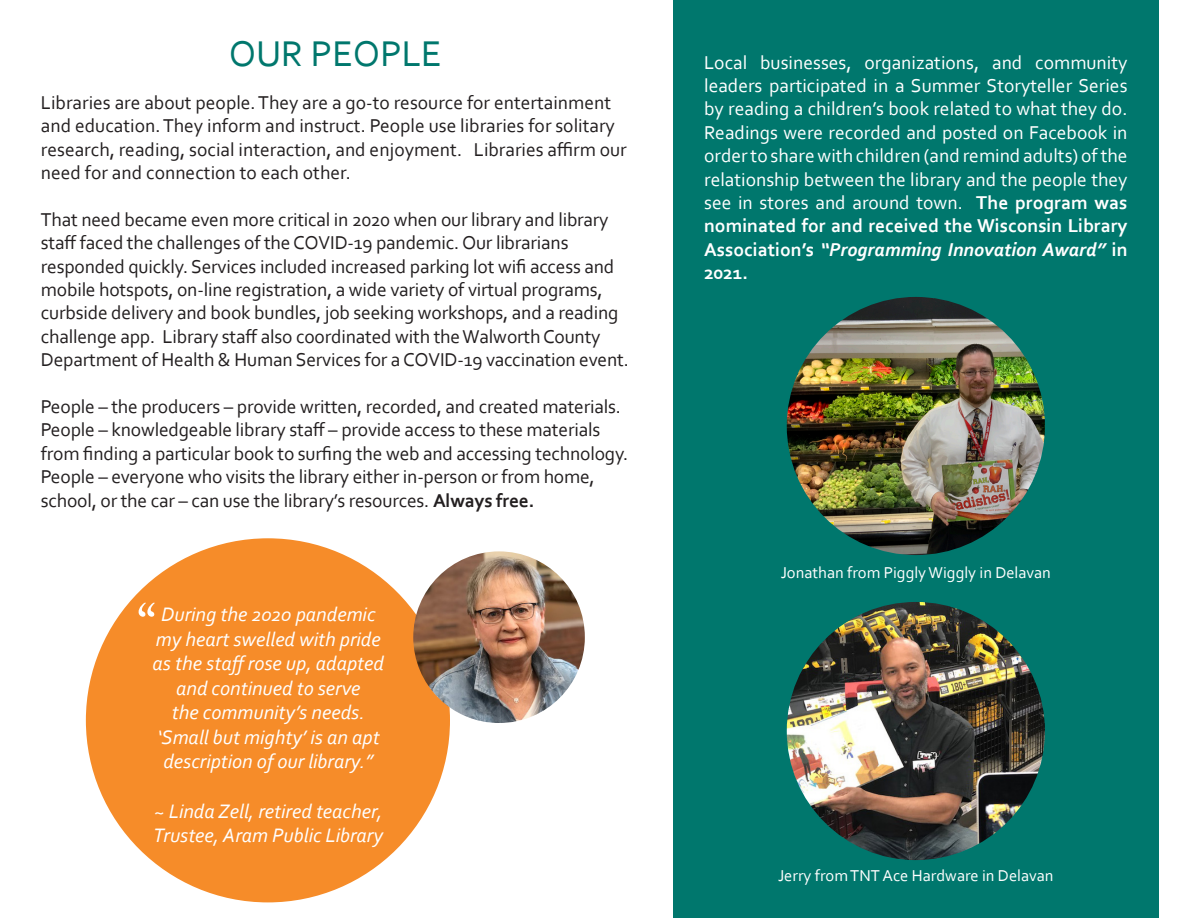
<style>
.page{position:relative;width:1188px;height:918px;background:#fff}
.page>*{position:absolute;margin:0;border:0;box-sizing:border-box;transform-origin:0 0}
.t1{font:53.7px "Adobe Caslon Pro";color:#fff}
.t2{font:37.5px "Corbel";color:#00776d}
.t3{font:italic 20.4px/24.6px "Corbel";color:#fff;text-align:center}
.t4{font:19.5px/23.4px "Corbel";letter-spacing:-.01em;color:#231f20}
.t5{font:19.5px/23.4px "Corbel";color:#fff;text-align:justify}
.t6{font:16.5px "Corbel";color:#fff}
.s1{font-weight:700}
.s2{font-weight:700;font-style:italic}
</style>
<div class="page">
<div style="left:673px;top:0;width:486px;height:918px;background:#00776d"></div>
<div style="left:86px;top:538px;width:364px;height:364px;background:#f68c29;border-radius:50%"></div>
<img style="left:413px;top:551px;width:172px;height:172px;border-radius:86px">
<img style="left:787px;top:297px;width:258px;height:258px;border-radius:129px">
<img style="left:787px;top:602px;width:258px;height:258px;border-radius:129px">
<p class="t2" style="left:229px;top:30px;width:215px">OUR PEOPLE</p>
<p class="t4" style="left:41px;top:90px;width:587px">Libraries are about people. They are a go-to resource for entertainment and education. They inform and instruct. People use libraries for solitary research, reading, social interaction, and enjoyment. Libraries affirm our need for and connection to each other.</p>
<p class="t4" style="left:41px;top:207px;width:589px">That need became even more critical in 2020 when our library and library staff faced the challenges of the COVID-19 pandemic. Our librarians responded quickly. Services included increased parking lot wifi access and mobile hotspots, on-line registration, a wide variety of virtual programs, curbside delivery and book bundles, job seeking workshops, and a reading challenge app. Library staff also coordinated with the Walworth County Department of Health &amp; Human Services for a COVID-19 vaccination event.</p>
<p class="t4" style="left:41px;top:394px;width:589px">People – the producers – provide written, recorded, and created materials.<br>People – knowledgeable library staff – provide access to these materials from finding a particular book to surfing the web and accessing technology.<br>People – everyone who visits the library either in-person or from home, school, or the car – can use the library’s resources. <span class="s1">Always free.</span></p>
<p class="t1" style="left:137px;top:591px;width:21px">“</p>
<p class="t3" style="left:153px;top:602px;width:233px">During the 2020 pandemic my heart swelled with pride as the staff rose up, adapted and continued to serve<br>the community’s needs. ‘Small but mighty’ is an apt description of our library.”</p>
<p class="t3" style="left:154px;top:798px;width:231px;text-align:left">~ Linda Zell, retired teacher,<br>Trustee, Aram Public Library</p>
<p class="t5" style="left:704px;top:50px;width:425px">Local businesses, organizations, and community leaders participated in a Summer Storyteller Series by reading a children’s book related to what they do.<br>Readings were recorded and posted on Facebook in order to share with children (and remind adults) of the relationship between the library and the people they see in stores and around town. <span class="s1">The program was nominated for and received the Wisconsin Library Association’s</span> <span class="s2">“Programming Innovation Award”</span> <span class="s1">in 2021.</span></p>
<p class="t6" style="left:781px;top:562px;width:272px">Jonathan from Piggly Wiggly in Delavan</p>
<p class="t6" style="left:778px;top:866px;width:277px">Jerry from TNT Ace Hardware in Delavan</p>
</div>
